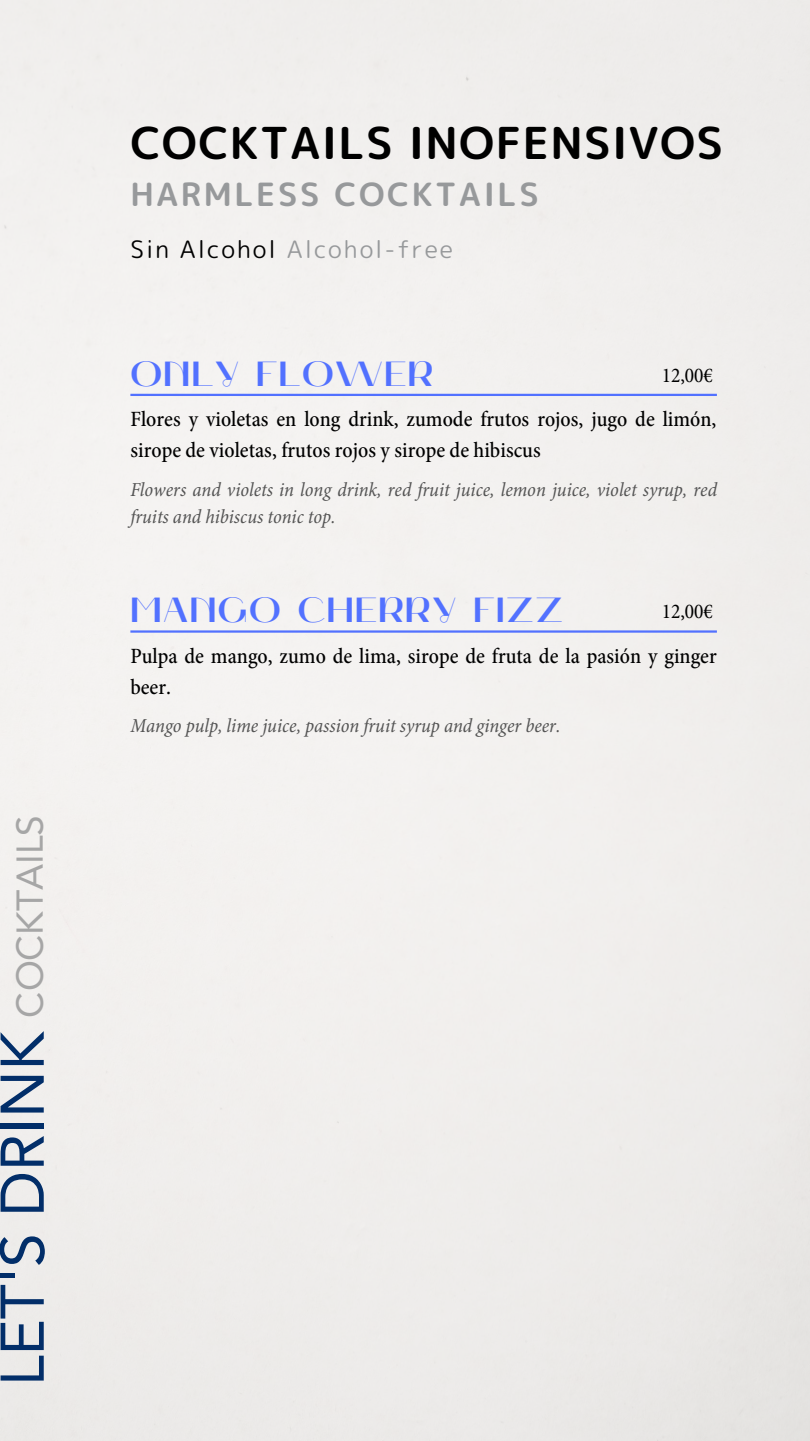
<style>
.page{position:relative;width:810px;height:1441px;background:#fff}
.page>*{position:absolute;margin:0;border:0;box-sizing:border-box;transform-origin:0 0}
.t1{font:61px "Avenir LT Std";color:#022e69}
.t2{font:44px "rounded mplus 1 p bold";letter-spacing:.03em;color:#000}
.t3{font:37px "Avenir LT Std";color:#a6a6a6}
.t4{font:700 35px "Mak";letter-spacing:.045em;color:#5271ff}
.t5{font:32px "rounded mplus 1 p bold";letter-spacing:.08em;color:#97999b}
.t6{font:24px "rounded mplus 1 p regular";letter-spacing:.08em;color:#97999b}
.t7{font:500 condensed 22px/30.8px "Minion Pro";color:#000}
.t8{font:condensed 21px "Minion Pro";color:#000}
.t9{font:italic condensed 20px/27.8px "Minion Pro";color:#545454}
.s1{color:#000}
</style>
<div class="page">
<hr style="left:130px;top:630px;width:587px;height:2px;background:#5271ff">
<hr style="left:130px;top:393px;width:587px;height:3px;background:#5271ff">
<h3 class="t3" style="left:15px;top:1017px;width:204px;rotate:-90deg">COCKTAILS</h3>
<h1 class="t1" style="left:-2px;top:1385px;width:356px;rotate:-90deg">LET'S DRINK</h1>
<h2 class="t2" style="left:130px;top:112px;width:594px">COCKTAILS INOFENSIVOS</h2>
<h3 class="t5" style="left:130px;top:172px;width:410px">HARMLESS COCKTAILS</h3>
<p class="t6" style="left:130px;top:232px;width:324px"><span class="s1">Sin Alcohol</span> Alcohol-free</p>
<h3 class="t4" style="left:130px;top:359px;width:304px">ONLY FLOWER</h3>
<p class="t8" style="left:662px;top:366px;width:53px">12,00€</p>
<p class="t7" style="left:130px;top:406px;width:588px">Flores y violetas en long drink, zumode frutos rojos, jugo de limón, sirope de violetas, frutos rojos y sirope de hibiscus</p>
<p class="t9" style="left:130px;top:477px;width:588px">Flowers and violets in long drink, red fruit juice, lemon juice, violet syrup, red fruits and hibiscus tonic top.</p>
<h3 class="t4" style="left:130px;top:595px;width:434px">MANGO CHERRY FIZZ</h3>
<p class="t8" style="left:662px;top:603px;width:53px">12,00€</p>
<p class="t7" style="left:130px;top:642px;width:588px">Pulpa de mango, zumo de lima, sirope de fruta de la pasión y ginger beer.</p>
<p class="t9" style="left:130px;top:713px;width:431px">Mango pulp, lime juice, passion fruit syrup and ginger beer.</p>
</div>
